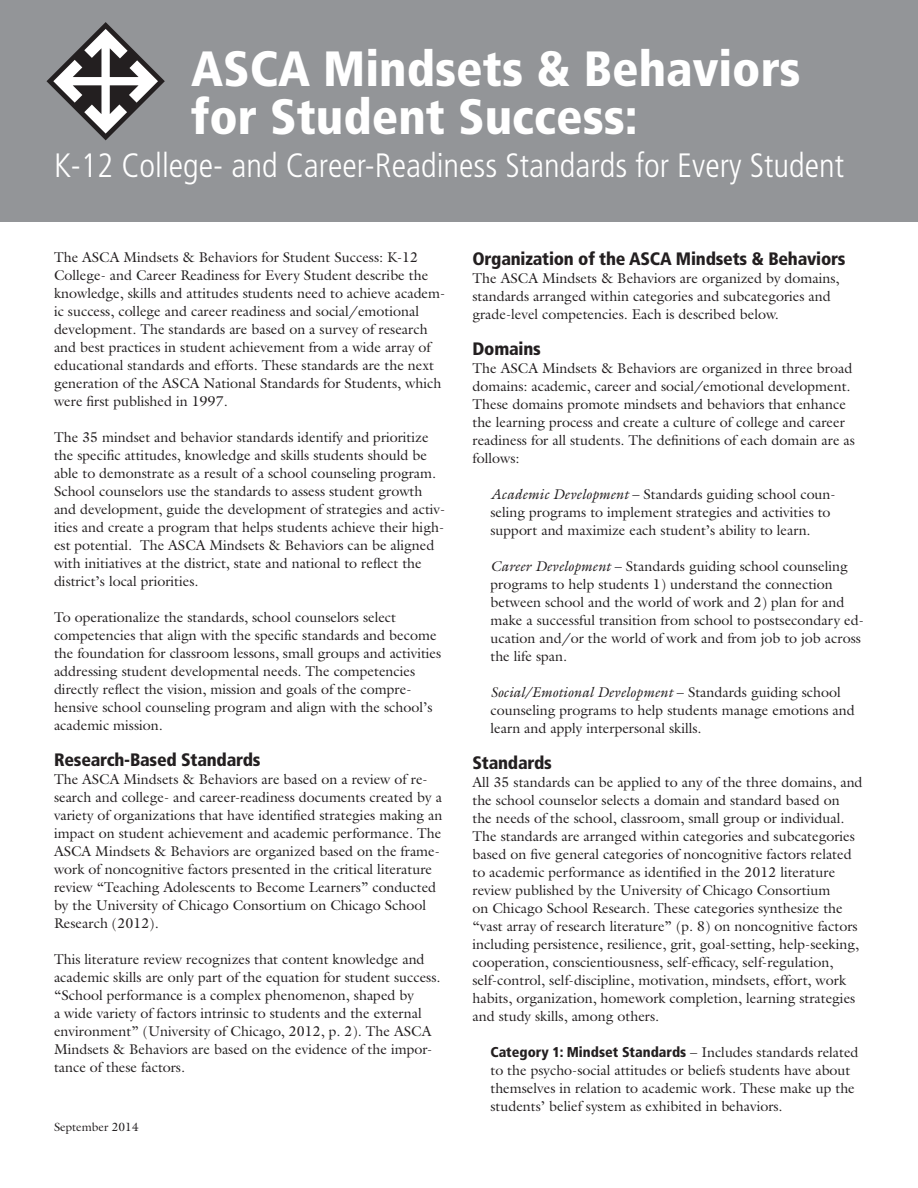
<style>
.page{position:relative;width:918px;height:1188px;background:#fff}
.page>*{position:absolute;margin:0;border:0;box-sizing:border-box;transform-origin:0 0}
.Body_Text{font:900 condensed 49.5px/48px "Frutiger";color:#fff}
.Body_Text-2{font:300 condensed 33.75px "Frutiger";color:#fff}
.Subhead{font:900 condensed 18px "Frutiger";letter-spacing:-.01em;color:#231f20}
.Body_Text-3{font:14.25px/18px "Galliard";color:#231f20}
.Body_Text-4{font:12px "Galliard";color:#231f20}
.s1{font-style:italic}
.s2{font-family:"Frutiger";font-weight:900;font-stretch:condensed}
</style>
<div class="page">
<div style="left:0;top:0;width:918px;height:221px;background:#939598"></div>
<svg style="left:46px;top:22px;width:119px;height:118px"></svg>
<p class="Body_Text" style="left:191px;top:44px;width:611px">ASCA Mindsets &amp; Behaviors for Student Success:</p>
<p class="Body_Text-2" style="left:54px;top:147px;width:792px">K-12 College- and Career-Readiness Standards for Every Student</p>
<p class="Body_Text-3" style="left:54px;top:248px;width:393px">The ASCA Mindsets &amp; Behaviors for Student Success: K-12<br>College- and Career Readiness for Every Student describe the knowledge, skills and attitudes students need to achieve academ&shy;ic success, college and career readiness and social/emotional development. The standards are based on a survey of research and best practices in student achievement from a wide array of educational standards and efforts. These standards are the next generation of the ASCA National Standards for Students, which were first published in 1997.</p>
<p class="Body_Text-3" style="left:54px;top:428px;width:393px">The 35 mindset and behavior standards identify and prioritize the specific attitudes, knowledge and skills students should be able to demonstrate as a result of a school counseling program.<br>School counselors use the standards to assess student growth and development, guide the development of strategies and activ&shy;ities and create a program that helps students achieve their high&shy;est potential. The ASCA Mindsets &amp; Behaviors can be aligned with initiatives at the district, state and national to reflect the district’s local priorities.</p>
<p class="Body_Text-3" style="left:54px;top:608px;width:389px">To operationalize the standards, school counselors select competencies that align with the specific standards and become the foundation for classroom lessons, small groups and activities addressing student developmental needs. The competencies directly reflect the vision, mission and goals of the compre&shy;hensive school counseling program and align with the school’s academic mission.</p>
<p class="Subhead" style="left:54px;top:749px;width:208px">Research-Based Standards</p>
<p class="Body_Text-3" style="left:54px;top:770px;width:390px">The ASCA Mindsets &amp; Behaviors are based on a review of re&shy;search and college- and career-readiness documents created by a variety of organizations that have identified strategies making an impact on student achievement and academic performance. The ASCA Mindsets &amp; Behaviors are organized based on the frame&shy;work of noncognitive factors presented in the critical literature review “Teaching Adolescents to Become Learners” conducted by the University of Chicago Consortium on Chicago School Research (2012).</p>
<p class="Body_Text-3" style="left:54px;top:950px;width:388px">This literature review recognizes that content knowledge and academic skills are only part of the equation for student success. “School performance is a complex phenomenon, shaped by<br>a wide variety of factors intrinsic to students and the external environment” (University of Chicago, 2012, p. 2). The ASCA Mindsets &amp; Behaviors are based on the evidence of the impor&shy;tance of these factors.</p>
<p class="Body_Text-4" style="left:54px;top:1119px;width:86px">September 2014</p>
<p class="Subhead" style="left:472px;top:248px;width:374px">Organization of the ASCA Mindsets &amp; Behaviors</p>
<p class="Body_Text-3" style="left:472px;top:269px;width:369px">The ASCA Mindsets &amp; Behaviors are organized by domains, standards arranged within categories and subcategories and grade-level competencies. Each is described below.</p>
<p class="Subhead" style="left:472px;top:338px;width:70px">Domains</p>
<p class="Body_Text-3" style="left:472px;top:359px;width:384px">The ASCA Mindsets &amp; Behaviors are organized in three broad domains: academic, career and social/emotional development.<br>These domains promote mindsets and behaviors that enhance the learning process and create a culture of college and career readiness for all students. The definitions of each domain are as follows:</p>
<p class="Body_Text-3" style="left:490px;top:485px;width:347px"><span class="s1">Academic Development</span> – Standards guiding school coun&shy;seling programs to implement strategies and activities to support and maximize each student’s ability to learn.</p>
<p class="Body_Text-3" style="left:490px;top:557px;width:375px"><span class="s1">Career Development</span> – Standards guiding school counseling programs to help students 1) understand the connection between school and the world of work and 2) plan for and make a successful transition from school to postsecondary ed&shy;ucation and/or the world of work and from job to job across the life span.</p>
<p class="Body_Text-3" style="left:490px;top:683px;width:366px"><span class="s1">Social/Emotional Development</span> – Standards guiding school counseling programs to help students manage emotions and learn and apply interpersonal skills.</p>
<p class="Subhead" style="left:472px;top:752px;width:81px">Standards</p>
<p class="Body_Text-3" style="left:472px;top:773px;width:392px">All 35 standards can be applied to any of the three domains, and the school counselor selects a domain and standard based on the needs of the school, classroom, small group or individual.<br>The standards are arranged within categories and subcategories based on five general categories of noncognitive factors related to academic performance as identified in the 2012 literature review published by the University of Chicago Consortium<br>on Chicago School Research. These categories synthesize the “vast array of research literature” (p. 8) on noncognitive factors including persistence, resilience, grit, goal-setting, help-seeking, cooperation, conscientiousness, self-efficacy, self-regulation, self-control, self-discipline, motivation, mindsets, effort, work habits, organization, homework completion, learning strategies and study skills, among others.</p>
<p class="Body_Text-3" style="left:490px;top:1043px;width:370px"><span class="s2">Category 1: Mindset Standards</span> – Includes standards related to the psycho-social attitudes or beliefs students have about themselves in relation to academic work. These make up the students’ belief system as exhibited in behaviors.</p>
</div>
